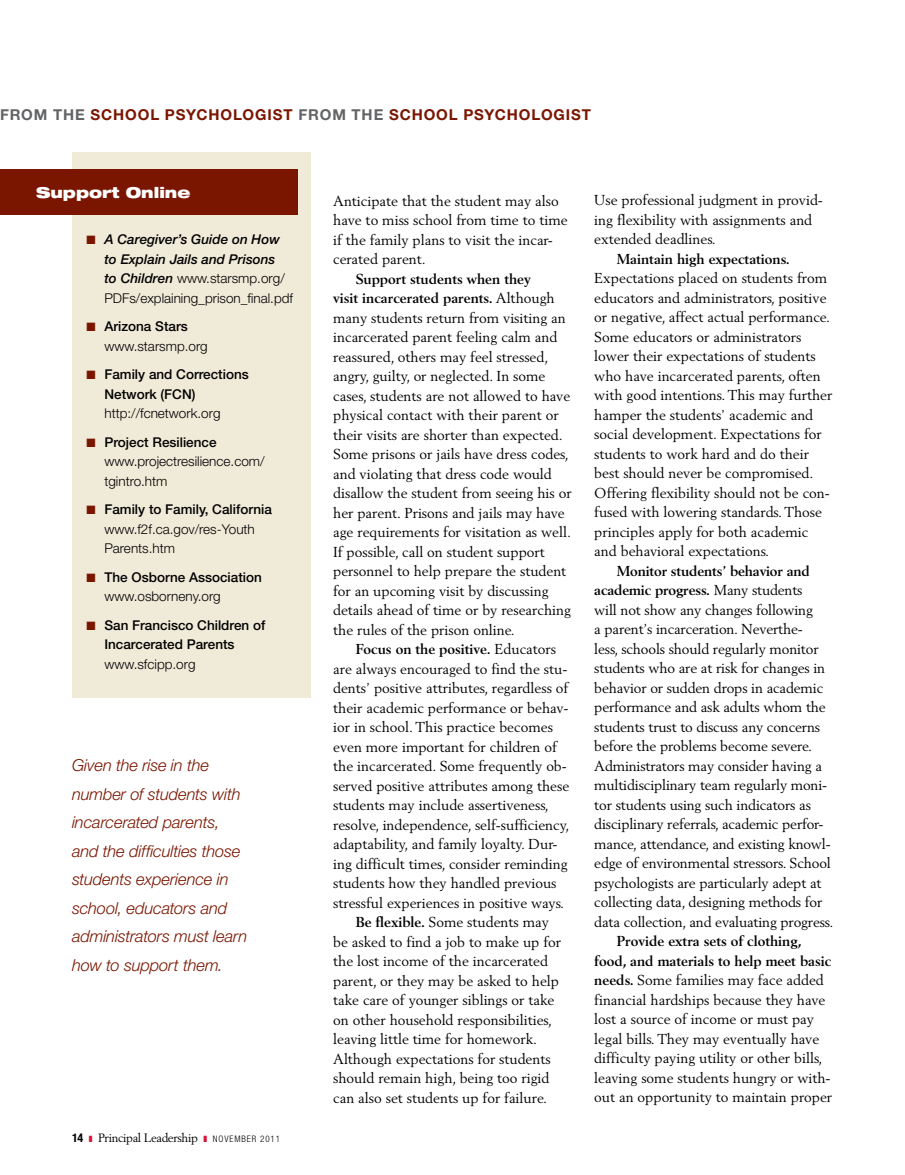
<style>
.page{position:relative;width:905px;height:1175px;background:#fff}
.page>*{position:absolute;margin:0;border:0;box-sizing:border-box;transform-origin:0 0}
.t1{font:italic 300 16.5px/28.5px "Helvetica Neue LT";letter-spacing:-.01em;color:#7a1600}
.t2{font:700 15px "Helvetica Neue LT";letter-spacing:.06em;color:#7a1600}
.t3{font:900 expanded 15px "Helvetica Neue LT";color:#fff}
.t4{font:14.25px/19.5px "Berling LT";color:#000}
.t5{font:700 14.25px "Berling LT";color:#000}
.t6{font:300 13.5px/19.5px "Helvetica Neue LT";color:#000}
.t7{font:500 13.5px/19.5px "Helvetica Neue LT";color:#000}
.t8{font:italic 500 13.5px/19.5px "Helvetica Neue LT";color:#000}
.t9{font:12px "Berling LT";letter-spacing:-.03em;color:#000}
.s1{color:#636466}
.s2{color:#7a1600}
.s3{font-weight:300;font-style:normal}
.s4{font-weight:500}
.s5{font-weight:300}
.s6{font-family:"Helvetica Neue LT";font-weight:700;font-stretch:condensed}
.s7{font-family:"Helvetica Neue LT";font-weight:300;font-stretch:condensed;font-size:9px}
.s8{font-weight:700}
.s9{font-weight:400}
</style>
<div class="page">
<div style="left:72px;top:152px;width:238px;height:546px;background:#f0ead8"></div>
<div style="left:0;top:170px;width:297px;height:44px;background:#7a1600"></div>
<p class="t2" style="left:0;top:105px;width:592px"><span class="s1">FROM THE</span> SCHOOL PSYCHOLOGIST <span class="s1">FROM THE</span> SCHOOL PSYCHOLOGIST</p>
<p class="t3" style="left:36px;top:183px;width:156px">Support Online</p>
<p class="t8" style="left:104px;top:229px;width:190px;text-indent:-18px"><span class="s2">■</span> A Caregiver’s Guide on How to Explain Jails and Prisons<br>to Children <span class="s3">www.starsmp.org/<br>PDFs/explaining_prison_final.pdf</span></p>
<p class="t6" style="left:104px;top:316px;width:105px;text-indent:-18px"><span class="s2">■</span> <span class="s4">Arizona Stars </span>www.starsmp.org</p>
<p class="t7" style="left:104px;top:364px;width:146px;text-indent:-18px"><span class="s2">■</span> Family and Corrections<br>Network (FCN)</p>
<p class="t6" style="left:104px;top:403px;width:118px">http://fcnetwork.org</p>
<p class="t6" style="left:104px;top:432px;width:162px;text-indent:-18px"><span class="s2">■</span> <span class="s4">Project Resilience </span>www.projectresilience.com/ tgintro.htm</p>
<p class="t6" style="left:104px;top:499px;width:169px;text-indent:-18px"><span class="s2">■</span> <span class="s4">Family to Family, California </span>www.f2f.ca.gov/res-Youth<br>Parents.htm</p>
<p class="t7" style="left:104px;top:567px;width:159px;text-indent:-18px"><span class="s2">■</span> The Osborne Association <span class="s5">www.osborneny.org</span></p>
<p class="t7" style="left:104px;top:615px;width:162px;text-indent:-18px"><span class="s2">■</span> San Francisco Children of<br>Incarcerated Parents</p>
<p class="t6" style="left:104px;top:654px;width:93px">www.sfcipp.org</p>
<p class="t1" style="left:72px;top:751px;width:177px">Given the rise in the number of students with incarcerated parents, and the difficulties those students experience in school, educators and administrators must learn how to support them.</p>
<p class="t9" style="left:72px;top:1130px;width:210px"><span class="s6">14</span> Principal Leadership <span class="s7">NOVEMBER 2011</span></p>
<p class="t4" style="left:333px;top:191px;width:236px">Anticipate that the student may also have to miss school from time to time if the family plans to visit the incar&shy;cerated parent.</p>
<p class="t4" style="left:333px;top:269px;width:240px;text-indent:23px"><span class="s8">Support students when they<br>visit incarcerated parents.</span> Although many students return from visiting an incarcerated parent feeling calm and reassured, others may feel stressed, angry, guilty, or neglected. In some cases, students are not allowed to have physical contact with their parent or their visits are shorter than expected.<br>Some prisons or jails have dress codes, and violating that dress code would disallow the student from seeing his or her parent. Prisons and jails may have age requirements for visitation as well.<br>If possible, call on student support personnel to help prepare the student for an upcoming visit by discussing details ahead of time or by researching the rules of the prison online.</p>
<p class="t5" style="left:356px;top:641px;width:202px">Focus on the positive. <span class="s9">Educators</span></p>
<p class="t4" style="left:333px;top:658px;width:236px">are always encouraged to find the stu-</p>
<p class="t4" style="left:333px;top:678px;width:236px">dents’ positive attributes, regardless of</p>
<p class="t4" style="left:333px;top:697px;width:237px">their academic performance or behav-</p>
<p class="t4" style="left:333px;top:717px;width:221px">ior in school. This practice becomes</p>
<p class="t4" style="left:333px;top:736px;width:225px">even more important for children of</p>
<p class="t4" style="left:333px;top:756px;width:235px">the incarcerated. Some frequently ob-</p>
<p class="t4" style="left:333px;top:775px;width:237px">served positive attributes among these</p>
<p class="t4" style="left:333px;top:795px;width:217px">students may include assertiveness,</p>
<p class="t4" style="left:333px;top:814px;width:238px">resolve, independence, self-sufficiency,</p>
<p class="t4" style="left:333px;top:834px;width:226px">adaptability, and family loyalty. Dur-</p>
<p class="t4" style="left:333px;top:853px;width:236px">ing difficult times, consider reminding</p>
<p class="t4" style="left:333px;top:873px;width:225px">students how they handled previous</p>
<p class="t4" style="left:333px;top:892px;width:232px">stressful experiences in positive ways.</p>
<p class="t4" style="left:356px;top:912px;width:195px"><span class="s8">Be flexible.</span> Some students may</p>
<p class="t4" style="left:333px;top:931px;width:229px">be asked to find a job to make up for</p>
<p class="t4" style="left:333px;top:951px;width:216px">the lost income of the incarcerated</p>
<p class="t4" style="left:333px;top:970px;width:227px">parent, or they may be asked to help</p>
<p class="t4" style="left:333px;top:990px;width:223px">take care of younger siblings or take</p>
<p class="t4" style="left:333px;top:1009px;width:220px">on other household responsibilities,</p>
<p class="t4" style="left:333px;top:1029px;width:205px">leaving little time for homework.</p>
<p class="t4" style="left:333px;top:1048px;width:219px">Although expectations for students</p>
<p class="t4" style="left:333px;top:1068px;width:218px">should remain high, being too rigid</p>
<p class="t4" style="left:333px;top:1087px;width:215px">can also set students up for failure.</p>
<p class="t4" style="left:594px;top:190px;width:230px">Use professional judgment in provid&shy;ing flexibility with assignments and extended deadlines.</p>
<p class="t5" style="left:617px;top:250px;width:174px">Maintain high expectations.</p>
<p class="t4" style="left:594px;top:268px;width:239px">Expectations placed on students from educators and administrators, positive or negative, affect actual performance.<br>Some educators or administrators lower their expectations of students who have incarcerated parents, often with good intentions. This may further hamper the students’ academic and social development. Expectations for students to work hard and do their best should never be compromised.<br>Offering flexibility should not be con&shy;fused with lowering standards. Those principles apply for both academic and behavioral expectations.</p>
<p class="t4" style="left:594px;top:561px;width:240px;text-indent:23px"><span class="s8">Monitor students’ behavior and academic progress.</span> Many students<br>will not show any changes following<br>a parent’s incarceration. Neverthe-<br>less, schools should regularly monitor students who are at risk for changes in behavior or sudden drops in academic performance and ask adults whom the students trust to discuss any concerns before the problems become severe.<br>Administrators may consider having a multidisciplinary team regularly moni&shy;tor students using such indicators as disciplinary referrals, academic perfor&shy;mance, attendance, and existing knowl&shy;edge of environmental stressors. School psychologists are particularly adept at collecting data, designing methods for data collection, and evaluating progress.</p>
<p class="t4" style="left:594px;top:931px;width:239px;text-indent:23px"><span class="s8">Provide extra sets of clothing, food, and materials to help meet basic needs.</span> Some families may face added financial hardships because they have lost a source of income or must pay legal bills. They may eventually have difficulty paying utility or other bills, leaving some students hungry or with&shy;out an opportunity to maintain proper</p>
</div>
